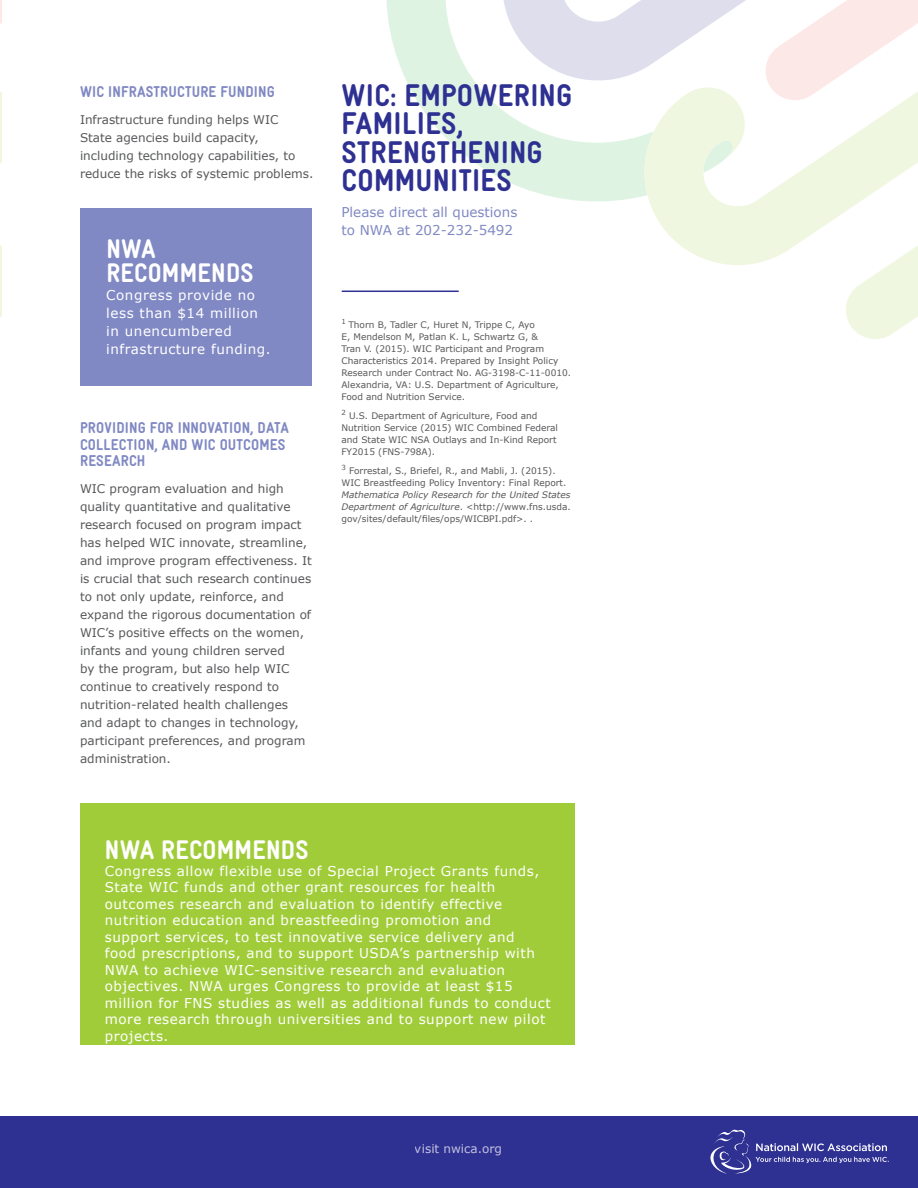
<style>
.page{position:relative;width:918px;height:1188px;background:#fff}
.page>*{position:absolute;margin:0;border:0;box-sizing:border-box;transform-origin:0 0}
.Paragraph_Style_1{font:900 31.5px/28.5px "Gravur Condensed Pro";letter-spacing:.01em;color:#2e3092}
.subheads{font:900 27px/24px "Gravur Condensed Pro";letter-spacing:.01em;color:#fff}
.Paragraph_Style_1-2{font:900 15.75px/16.5px "Gravur Condensed Pro";letter-spacing:.01em;color:#8089c3}
.subheads-2{font:13.5px/16.5px "Verdana";letter-spacing:.04em;color:#fff}
.Paragraph_Style_1-3{font:13.5px "Verdana";color:#8089c3}
.Paragraph_Style_1-4{font:12px/18px "Verdana";color:#57585a}
.t1{font:12px "Verdana";color:#fff}
.Paragraph_Style_1-5{font:9px/12px "Verdana";color:#57585a}
.s1{font-style:italic}
</style>
<div class="page">
<svg style="left:0;top:0;width:2px;height:317px"></svg>
<svg style="left:737px;top:0;width:181px;height:79px"></svg>
<svg style="left:386px;top:0;width:351px;height:202px"></svg>
<svg style="left:632px;top:79px;width:286px;height:260px"></svg>
<div style="left:0;top:1116px;width:917px;height:72px;background:#2e3092"></div>
<svg style="left:710px;top:1130px;width:179px;height:44px"></svg>
<div style="left:80px;top:209px;width:232px;height:177px;background:#8089c3"></div>
<div style="left:80px;top:803px;width:495px;height:242px;background:#a1cc3a"></div>
<hr style="left:342px;top:291px;width:116px;height:1px;background:#2e3092">
<p class="Paragraph_Style_1-2" style="left:80px;top:84px;width:196px">WIC INFRASTRUCTURE FUNDING</p>
<p class="Paragraph_Style_1-4" style="left:80px;top:111px;width:235px">Infrastructure funding helps WIC State agencies build capacity, including technology capabilities, to reduce the risks of systemic problems.</p>
<p class="subheads" style="left:106px;top:237px;width:149px">NWA<br>RECOMMENDS</p>
<p class="subheads-2" style="left:106px;top:286px;width:166px;line-height:18px">Congress provide no less than $14 million in unencumbered infrastructure funding.</p>
<p class="Paragraph_Style_1-2" style="left:80px;top:420px;width:210px">PROVIDING FOR INNOVATION, DATA<br>COLLECTION, AND WIC OUTCOMES<br>RESEARCH</p>
<p class="Paragraph_Style_1-4" style="left:80px;top:480px;width:233px">WIC program evaluation and high quality quantitative and qualitative research focused on program impact has helped WIC innovate, streamline, and improve program effectiveness. It is crucial that such research continues to not only update, reinforce, and expand the rigorous documentation of WIC’s positive effects on the women, infants and young children served<br>by the program, but also help WIC continue to creatively respond to nutrition-related health challenges and adapt to changes in technology, participant preferences, and program administration.</p>
<p class="Paragraph_Style_1" style="left:342px;top:81px;width:232px">WIC: EMPOWERING<br>FAMILIES,<br>STRENGTHENING<br>COMMUNITIES</p>
<p class="Paragraph_Style_1-3" style="left:341px;top:203px;width:177px">Please direct all questions</p>
<p class="Paragraph_Style_1-3" style="left:341px;top:220px;width:173px">to NWA at 202-232-5492</p>
<p class="Paragraph_Style_1-5" style="left:341px;top:319px;width:231px"><sup>1</sup> Thorn B, Tadler C, Huret N, Trippe C, Ayo<br>E, Mendelson M, Patlan K. L, Schwartz G, &amp;<br>Tran V. (2015). WIC Participant and Program Characteristics 2014. Prepared by Insight Policy Research under Contract No. AG-3198-C-11-0010.<br>Alexandria, VA: U.S. Department of Agriculture, Food and Nutrition Service.</p>
<p class="Paragraph_Style_1-5" style="left:341px;top:410px;width:218px"><sup>2</sup> U.S. Department of Agriculture, Food and Nutrition Service (2015) WIC Combined Federal and State WIC NSA Outlays and In-Kind Report FY2015 (FNS-798A).</p>
<p class="Paragraph_Style_1-5" style="left:341px;top:464px;width:231px"><sup>3</sup> Forrestal, S., Briefel, R., and Mabli, J. (2015).<br>WIC Breastfeeding Policy Inventory: Final Report.<br><span class="s1">Mathematica Policy Research for the United States Department of Agriculture</span>. &lt;http://www.fns.usda. gov/sites/default/files/ops/WICBPI.pdf&gt;. .</p>
<p class="subheads" style="left:105px;top:838px;width:205px">NWA RECOMMENDS</p>
<p class="subheads-2" style="left:105px;top:863px;width:447px">Congress allow flexible use of Special Project Grants funds, State WIC funds and other grant resources for health outcomes research and evaluation to identify effective nutrition education and breastfeeding promotion and<br>support services, to test innovative service delivery and<br>food prescriptions, and to support USDA’s partnership with NWA to achieve WIC-sensitive research and evaluation objectives. NWA urges Congress to provide at least $15 million for FNS studies as well as additional funds to conduct more research through universities and to support new pilot projects.</p>
<h3 class="t1" style="left:415px;top:1141px;width:89px">visit nwica.org</h3>
</div>
